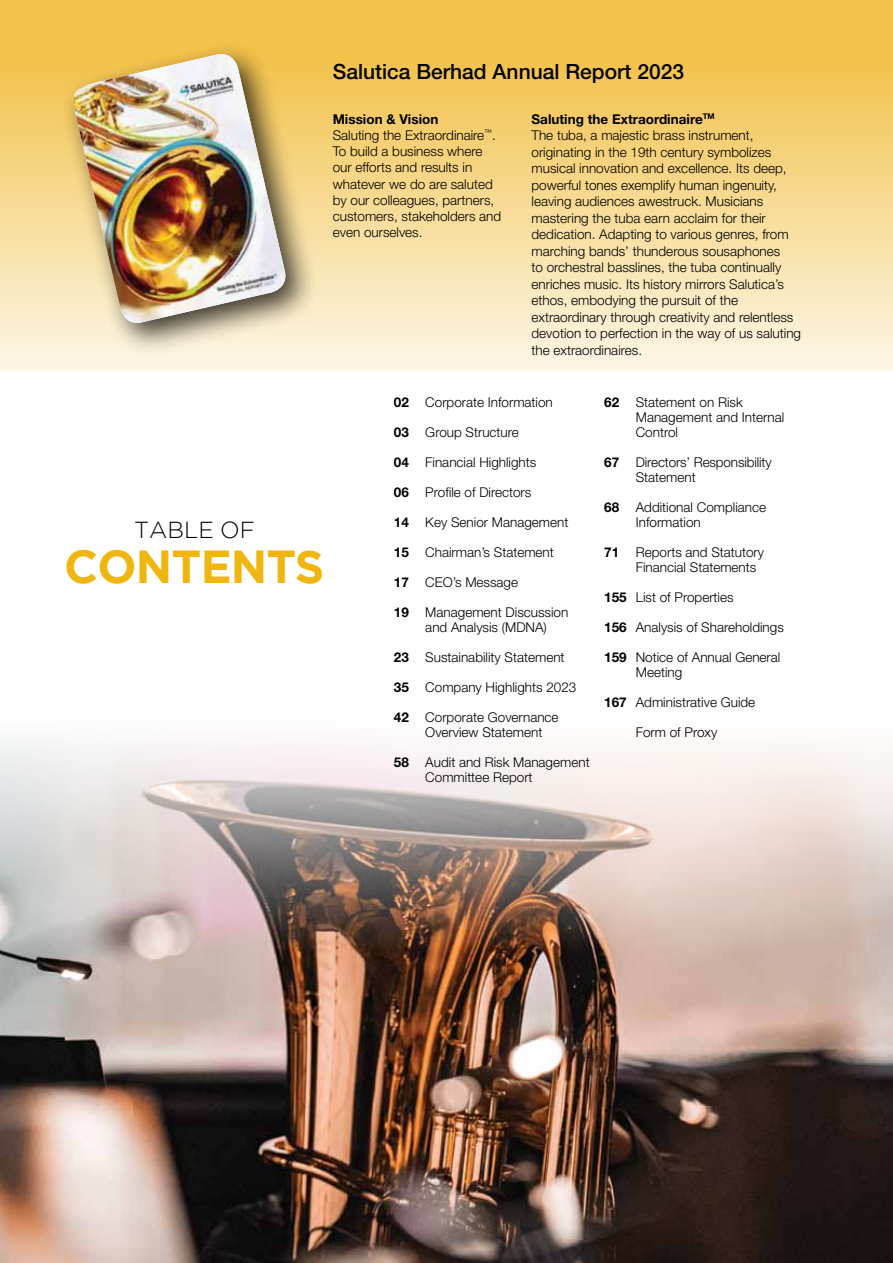
<style>
.page{position:relative;width:893px;height:1263px;background:#fff}
.page>*{position:absolute;margin:0;border:0;box-sizing:border-box;transform-origin:0 0}
.t1{font:700 46.2px "Gotham";letter-spacing:-.02em;color:#efb60f}
.t2{font:300 23.1px "Gotham";color:#000}
.t3{font:500 21px "Helvetica Neue LT Std";color:#000}
.t4{font:300 13.5px/16.5px "Helvetica Neue LT Std";color:#000}
.s1{font-weight:700}
</style>
<div class="page">
<img style="left:0;top:743px;width:893px;height:520px">
<svg style="left:0;top:0;width:893px;height:371px;background:#f6d78b"></svg>
<div style="left:61px;top:42px;width:258px;height:314px;background:#000;opacity:.75"></div>
<img style="left:70px;top:54px;width:219px;height:272px">
<h3 class="t3" style="left:333px;top:59px;width:353px">Salutica Berhad Annual Report 2023</h3>
<p class="t4" style="left:333px;top:111px;width:170px"><span class="s1">Mission &amp; Vision<br></span>Saluting the Extraordinaire<sup>™</sup>.<br>To build a business where our efforts and results in whatever we do are saluted by our colleagues, partners, customers, stakeholders and even ourselves.</p>
<p class="t4" style="left:531px;top:110px;width:271px"><span class="s1">Saluting the Extraordinaire</span><sup>TM<br></sup>The tuba, a majestic brass instrument, originating in the 19th century symbolizes musical innovation and excellence. Its deep, powerful tones exemplify human ingenuity, leaving audiences awestruck. Musicians mastering the tuba earn acclaim for their dedication. Adapting to various genres, from marching bands’ thunderous sousaphones<br>to orchestral basslines, the tuba continually enriches music. Its history mirrors Salutica’s ethos, embodying the pursuit of the extraordinary through creativity and relentless devotion to perfection in the way of us saluting the extraordinaires.</p>
<h2 class="t2" style="left:134px;top:515px;width:122px">TABLE OF</h2>
<h1 class="t1" style="left:64px;top:536px;width:262px">CONTENTS</h1>
<p class="t4" style="left:394px;top:394px;width:161px"><span class="s1">02</span> Corporate Information</p>
<p class="t4" style="left:394px;top:424px;width:127px"><span class="s1">03</span> Group Structure</p>
<p class="t4" style="left:394px;top:454px;width:144px"><span class="s1">04</span> Financial Highlights</p>
<p class="t4" style="left:394px;top:484px;width:139px"><span class="s1">06</span> Profile of Directors</p>
<p class="t4" style="left:394px;top:514px;width:176px"><span class="s1">14</span> Key Senior Management</p>
<p class="t4" style="left:394px;top:544px;width:162px"><span class="s1">15</span> Chairman’s Statement</p>
<p class="t4" style="left:394px;top:574px;width:126px"><span class="s1">17</span> CEO’s Message</p>
<p class="t4" style="left:425px;top:605px;width:145px;line-height:15px;text-indent:-31px"><span class="s1">19</span> Management Discussion and Analysis (MDNA)</p>
<p class="t4" style="left:394px;top:649px;width:172px"><span class="s1">23</span> Sustainability Statement</p>
<p class="t4" style="left:394px;top:679px;width:184px"><span class="s1">35</span> Company Highlights 2023</p>
<p class="t4" style="left:425px;top:710px;width:135px;line-height:15px;text-indent:-31px"><span class="s1">42</span> Corporate Governance<br>Overview Statement</p>
<p class="t4" style="left:425px;top:755px;width:166px;line-height:15px;text-indent:-31px"><span class="s1">58</span> Audit and Risk Management<br>Committee Report</p>
<p class="t4" style="left:636px;top:395px;width:150px;line-height:15px;text-indent:-31px"><span class="s1">62</span> Statement on Risk<br>Management and Internal<br>Control</p>
<p class="t4" style="left:636px;top:455px;width:137px;line-height:15px;text-indent:-31px"><span class="s1">67</span> Directors’ Responsibility<br>Statement</p>
<p class="t4" style="left:636px;top:500px;width:132px;line-height:15px;text-indent:-31px"><span class="s1">68</span> Additional Compliance<br>Information</p>
<p class="t4" style="left:636px;top:545px;width:130px;line-height:15px;text-indent:-31px"><span class="s1">71</span> Reports and Statutory<br>Financial Statements</p>
<p class="t4" style="left:604px;top:589px;width:131px"><span class="s1">155</span> List of Properties</p>
<p class="t4" style="left:604px;top:619px;width:181px"><span class="s1">156</span> Analysis of Shareholdings</p>
<p class="t4" style="left:636px;top:650px;width:146px;line-height:15px;text-indent:-31px"><span class="s1">159</span> Notice of Annual General<br>Meeting</p>
<p class="t4" style="left:604px;top:694px;width:152px"><span class="s1">167</span> Administrative Guide</p>
<p class="t4" style="left:636px;top:724px;width:83px">Form of Proxy</p>
</div>
